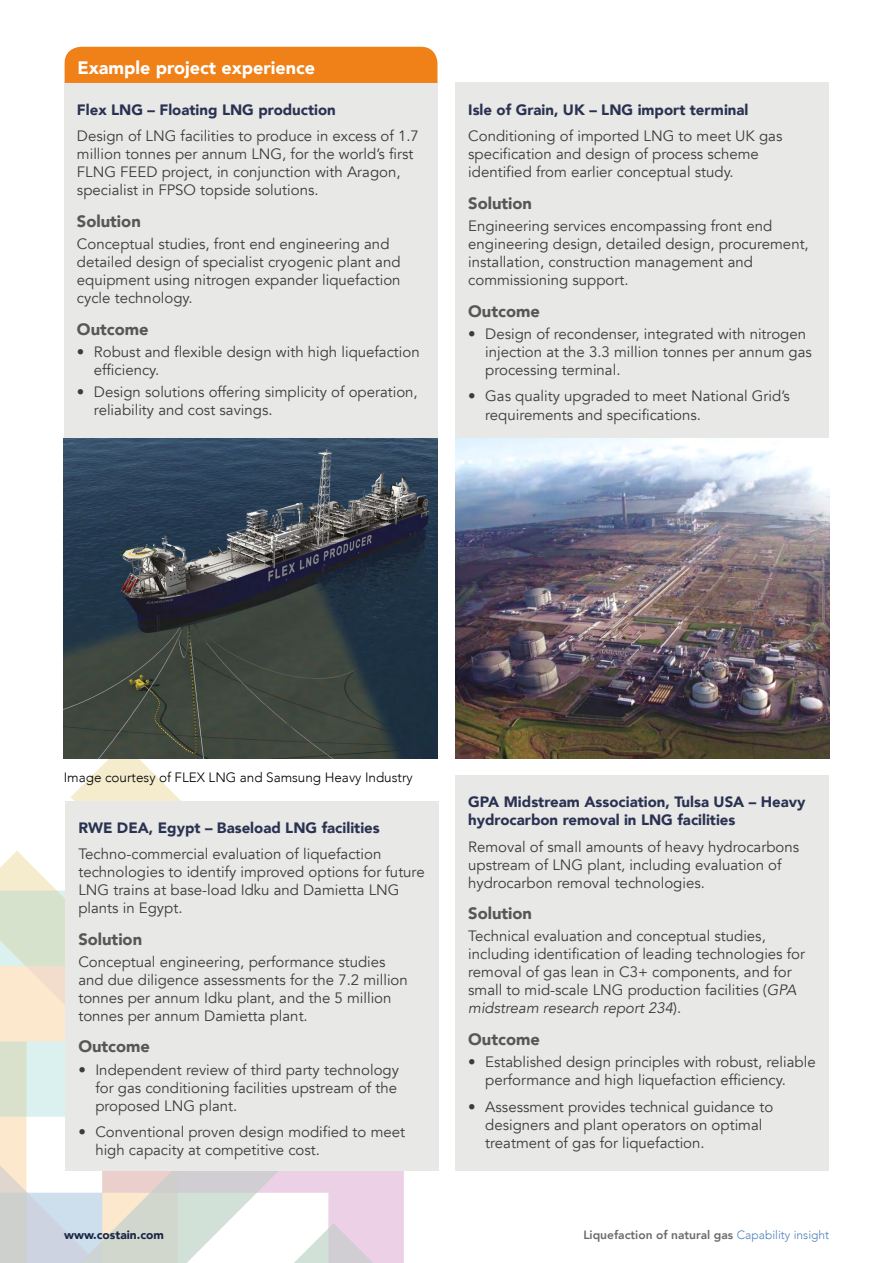
<style>
.page{position:relative;width:893px;height:1263px;background:#fff}
.page>*{position:absolute;margin:0;border:0;box-sizing:border-box;transform-origin:0 0}
.t1{font:900 18px "Avenir";color:#fff}
.t2{font:900 16.5px "Avenir";color:#575756}
.t3{font:15px/18px "Avenir";color:#3c3c3b}
.t4{font:900 15px/18px "Avenir";color:#2a3252}
.t5{font:300 13.5px "Avenir";color:#000}
.t6{font:800 12px "Avenir";color:#6b6b6a}
.t7{font:900 12px "Avenir";color:#192646}
.s1{font-style:italic}
.s2{font-weight:300;color:#5082bb}
</style>
<div class="page">
<svg style="left:0;top:1118px;width:404px;height:145px"></svg>
<svg style="left:0;top:744px;width:338px;height:374px"></svg>
<div style="left:64px;top:83px;width:374px;height:355px;background:#e8e8e7"></div>
<div style="left:455px;top:775px;width:374px;height:395px;background:#e8e8e7"></div>
<div style="left:66px;top:800px;width:373px;height:370px;background:#e8e8e7"></div>
<div style="left:455px;top:83px;width:374px;height:355px;background:#e8e8e7"></div>
<img style="left:64px;top:438px;width:373px;height:320px">
<img style="left:455px;top:438px;width:374px;height:320px">
<div style="left:65px;top:47px;width:372px;height:36px;background:#f08018"></div>
<p class="t1" style="left:77px;top:52px;width:239px">Example project experience</p>
<p class="t4" style="left:77px;top:100px;width:260px">Flex LNG – Floating LNG production</p>
<p class="t3" style="left:77px;top:128px;width:343px">Design of LNG facilities to produce in excess of 1.7 million tonnes per annum LNG, for the world’s first FLNG FEED project, in conjunction with Aragon, specialist in FPSO topside solutions.</p>
<p class="t2" style="left:77px;top:207px;width:65px">Solution</p>
<p class="t3" style="left:77px;top:235px;width:325px">Conceptual studies, front end engineering and detailed design of specialist cryogenic plant and equipment using nitrogen expander liquefaction cycle technology.</p>
<p class="t2" style="left:77px;top:315px;width:73px">Outcome</p>
<p class="t3" style="left:94px;top:343px;width:327px;text-indent:-17px">• Robust and flexible design with high liquefaction efficiency.</p>
<p class="t3" style="left:94px;top:383px;width:325px;text-indent:-17px">• Design solutions offering simplicity of operation, reliability and cost savings.</p>
<p class="t4" style="left:468px;top:100px;width:282px">Isle of Grain, UK – LNG import terminal</p>
<p class="t3" style="left:468px;top:128px;width:316px">Conditioning of imported LNG to meet UK gas specification and design of process scheme identified from earlier conceptual study.</p>
<p class="t2" style="left:468px;top:189px;width:65px">Solution</p>
<p class="t3" style="left:468px;top:217px;width:342px">Engineering services encompassing front end engineering design, detailed design, procurement, installation, construction management and commissioning support.</p>
<p class="t2" style="left:468px;top:297px;width:73px">Outcome</p>
<p class="t3" style="left:485px;top:325px;width:328px;text-indent:-17px">• Design of recondenser, integrated with nitrogen injection at the 3.3 million tonnes per annum gas processing terminal.</p>
<p class="t3" style="left:485px;top:388px;width:306px;text-indent:-17px">• Gas quality upgraded to meet National Grid’s requirements and specifications.</p>
<p class="t5" style="left:64px;top:769px;width:350px">Image courtesy of FLEX LNG and Samsung Heavy Industry</p>
<p class="t4" style="left:78px;top:818px;width:303px">RWE DEA, Egypt – Baseload LNG facilities</p>
<p class="t3" style="left:78px;top:845px;width:348px">Techno-commercial evaluation of liquefaction technologies to identify improved options for future LNG trains at base-load Idku and Damietta LNG plants in Egypt.</p>
<p class="t2" style="left:78px;top:925px;width:65px">Solution</p>
<p class="t3" style="left:78px;top:953px;width:331px">Conceptual engineering, performance studies and due diligence assessments for the 7.2 million tonnes per annum Idku plant, and the 5 million tonnes per annum Damietta plant.</p>
<p class="t2" style="left:78px;top:1032px;width:73px">Outcome</p>
<p class="t3" style="left:95px;top:1061px;width:305px;text-align:justify;text-indent:-17px">• Independent review of third party technology for gas conditioning facilities upstream of the proposed LNG plant.</p>
<p class="t3" style="left:95px;top:1123px;width:311px;text-indent:-17px">• Conventional proven design modified to meet high capacity at competitive cost.</p>
<p class="t7" style="left:64px;top:1224px;width:101px">www.costain.com</p>
<p class="t4" style="left:468px;top:792px;width:339px">GPA Midstream Association, Tulsa USA – Heavy hydrocarbon removal in LNG facilities</p>
<p class="t3" style="left:468px;top:838px;width:332px">Removal of small amounts of heavy hydrocarbons upstream of LNG plant, including evaluation of hydrocarbon removal technologies.</p>
<p class="t2" style="left:468px;top:899px;width:65px">Solution</p>
<p class="t3" style="left:468px;top:927px;width:338px">Technical evaluation and conceptual studies, including identification of leading technologies for removal of gas lean in C3+ components, and for small to mid-scale LNG production facilities (<span class="s1">GPA midstream research report 234</span>).</p>
<p class="t2" style="left:468px;top:1025px;width:73px">Outcome</p>
<p class="t3" style="left:485px;top:1053px;width:332px;text-indent:-17px">• Established design principles with robust, reliable performance and high liquefaction efficiency.</p>
<p class="t3" style="left:485px;top:1098px;width:290px;text-indent:-17px">• Assessment provides technical guidance to designers and plant operators on optimal treatment of gas for liquefaction.</p>
<p class="t6" style="left:583px;top:1225px;width:247px">Liquefaction of natural gas <span class="s2">Capability insight</span></p>
</div>
